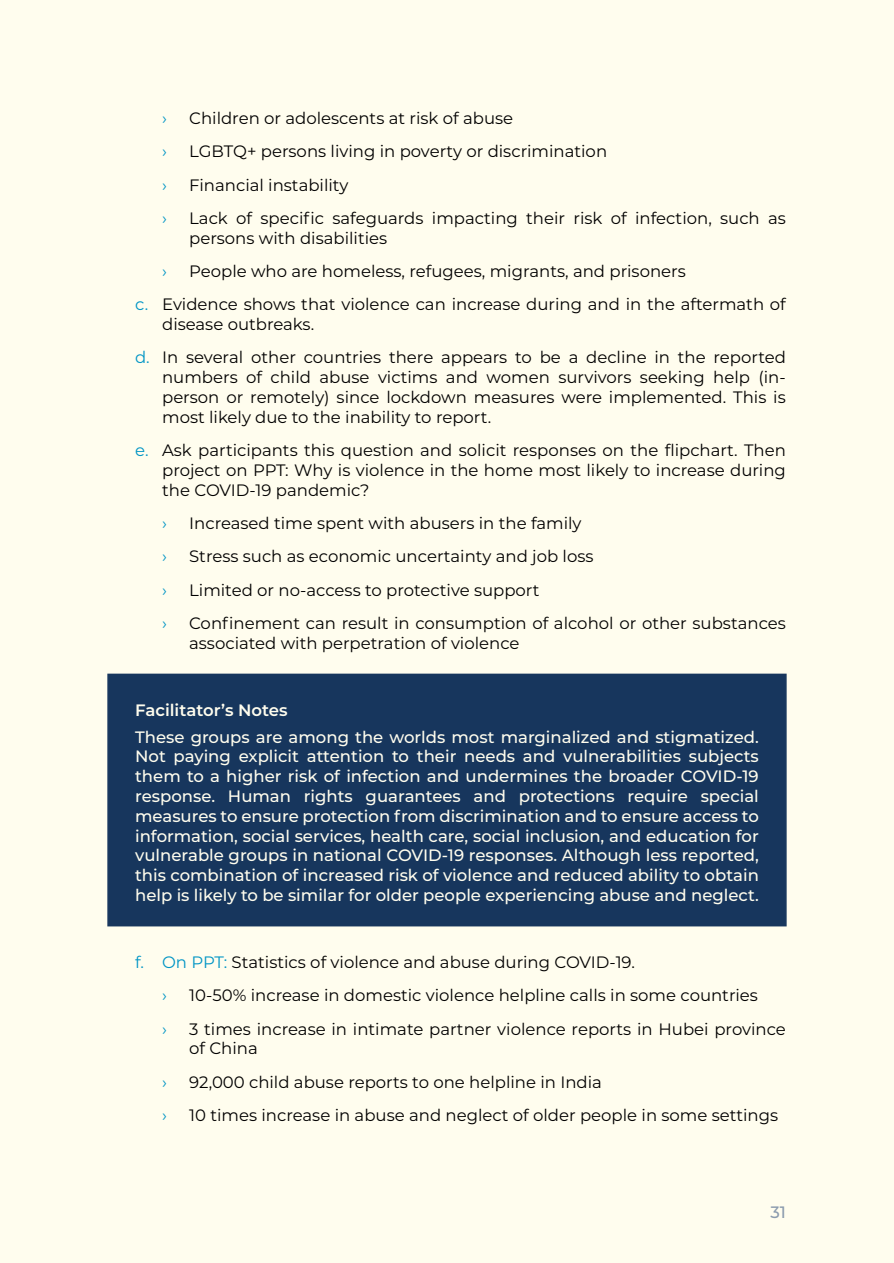
<style>
.page{position:relative;width:894px;height:1263px;background:#fff}
.page>*{position:absolute;margin:0;border:0;box-sizing:border-box;transform-origin:0 0}
.t1{font:16.5px/19.8px "Montserrat";color:#000}
.t2{font:500 16.5px/19.8px "Montserrat";color:#fffdee;text-align:justify}
.t3{font:600 16.5px "Montserrat";color:#fffdee}
.t4{font:16.5px "Montserrat";color:#0095c5}
.t5{font:500 16.5px "Montserrat";color:#8b9bae}
.s1{color:#0095c5}
</style>
<div class="page">
<div style="left:0;top:0;width:893px;height:1263px;background:#fffdee"></div>
<div style="left:107px;top:673px;width:679px;height:253px;background:#17365d;border:2px solid #17365d"></div>
<p class="t4" style="left:162px;top:107px;width:6px">›</p>
<p class="t1" style="left:189px;top:108px;width:325px">Children or adolescents at risk of abuse</p>
<p class="t4" style="left:162px;top:140px;width:6px">›</p>
<p class="t1" style="left:189px;top:141px;width:419px">LGBTQ+ persons living in poverty or discrimination</p>
<p class="t4" style="left:162px;top:173px;width:6px">›</p>
<p class="t1" style="left:189px;top:174px;width:161px">Financial instability</p>
<p class="t4" style="left:162px;top:207px;width:6px">›</p>
<p class="t1" style="left:189px;top:208px;width:598px">Lack of specific safeguards impacting their risk of infection, such as persons with disabilities</p>
<p class="t4" style="left:162px;top:260px;width:6px">›</p>
<p class="t1" style="left:135px;top:254px;width:652px;line-height:33.3px;text-indent:54px">People who are homeless, refugees, migrants, and prisoners<br><span class="s1">c.</span> Evidence shows that violence can increase during and in the aftermath of</p>
<p class="t1" style="left:135px;top:307px;width:652px;line-height:33.3px;text-indent:27px">disease outbreaks.<br><span class="s1">d.</span> In several other countries there appears to be a decline in the reported</p>
<p class="t1" style="left:162px;top:367px;width:625px;text-align:justify">numbers of child abuse victims and women survivors seeking help (in&shy;person or remotely) since lockdown measures were implemented. This is most likely due to the inability to report.</p>
<p class="t1" style="left:162px;top:440px;width:625px;text-align:justify;text-indent:-27px"><span class="s1">e.</span> Ask participants this question and solicit responses on the flipchart. Then project on PPT: Why is violence in the home most likely to increase during the COVID-19 pandemic?</p>
<p class="t4" style="left:162px;top:512px;width:6px">›</p>
<p class="t1" style="left:189px;top:513px;width:394px">Increased time spent with abusers in the family</p>
<p class="t4" style="left:162px;top:545px;width:6px">›</p>
<p class="t1" style="left:189px;top:546px;width:406px">Stress such as economic uncertainty and job loss</p>
<p class="t4" style="left:162px;top:578px;width:6px">›</p>
<p class="t1" style="left:189px;top:579px;width:352px">Limited or no-access to protective support</p>
<p class="t4" style="left:162px;top:612px;width:6px">›</p>
<p class="t1" style="left:189px;top:613px;width:598px">Confinement can result in consumption of alcohol or other substances associated with perpetration of violence</p>
<p class="t3" style="left:135px;top:698px;width:154px">Facilitator’s Notes</p>
<p class="t2" style="left:135px;top:726px;width:625px">These groups are among the worlds most marginalized and stigmatized.<br>Not paying explicit attention to their needs and vulnerabilities subjects them to a higher risk of infection and undermines the broader COVID-19 response. Human rights guarantees and protections require special measures to ensure protection from discrimination and to ensure access to information, social services, health care, social inclusion, and education for vulnerable groups in national COVID-19 responses. Although less reported, this combination of increased risk of violence and reduced ability to obtain help is likely to be similar for older people experiencing abuse and neglect.</p>
<p class="t1" style="left:162px;top:945px;width:474px;line-height:33.3px;text-indent:-27px"><span class="s1">f. On PPT:</span> Statistics of violence and abuse during COVID-19. <span class="s1">›</span></p>
<p class="t1" style="left:189px;top:985px;width:570px">10-50% increase in domestic violence helpline calls in some countries</p>
<p class="t4" style="left:162px;top:1017px;width:6px">›</p>
<p class="t1" style="left:189px;top:1018px;width:598px">3 times increase in intimate partner violence reports in Hubei province of China</p>
<p class="t4" style="left:162px;top:1070px;width:6px">›</p>
<p class="t1" style="left:189px;top:1071px;width:414px">92,000 child abuse reports to one helpline in India</p>
<p class="t4" style="left:162px;top:1103px;width:6px">›</p>
<p class="t1" style="left:189px;top:1104px;width:590px">10 times increase in abuse and neglect of older people in some settings</p>
<p class="t5" style="left:770px;top:1200px;width:17px">31</p>
</div>
